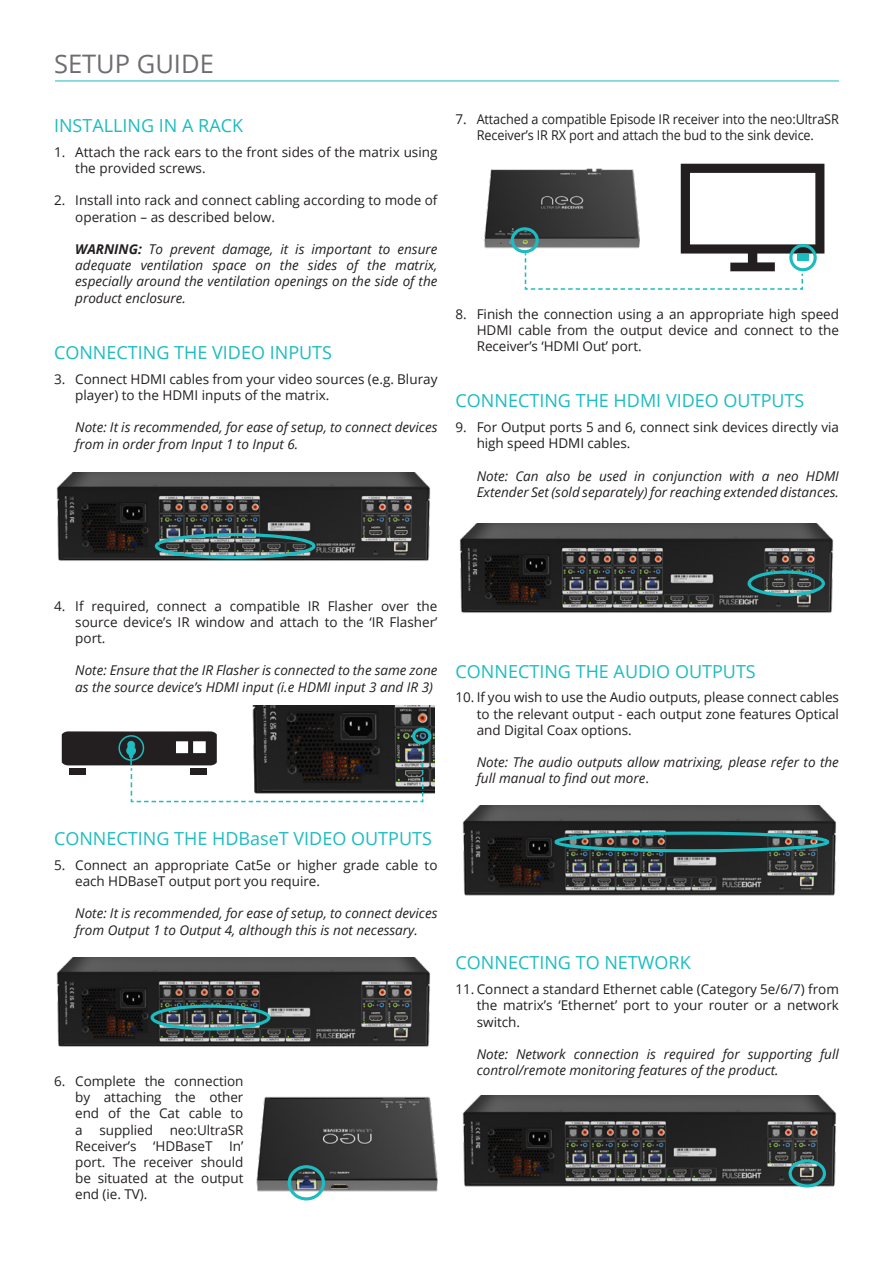
<style>
.page{position:relative;width:893px;height:1263px;background:#fff}
.page>*{position:absolute;margin:0;border:0;box-sizing:border-box;transform-origin:0 0}
.t1{font:25.5px "Open Sans";color:#6c6d70}
.t2{font:18px "Open Sans";color:#1cbcc1}
.t3{font:13.5px/16.2px "Open Sans";letter-spacing:-.005em;color:#231f20}
.t4{font:italic 13.5px/16.2px "Open Sans";color:#231f20}
.s1{font-weight:700}
.s2{font-style:normal}
</style>
<div class="page">
<hr style="left:55px;top:81px;width:784px;height:1px;background:#1cbcc1">
<img style="left:56px;top:472px;width:374px;height:89px">
<div style="left:155px;top:533px;width:160px;height:26px;border:3px solid #1cbcc1;border-radius:50%"></div>
<img style="left:459px;top:524px;width:374px;height:89px">
<div style="left:747px;top:570px;width:78px;height:26px;border:3px solid #1cbcc1;border-radius:50%"></div>
<img style="left:56px;top:957px;width:374px;height:90px">
<div style="left:151px;top:1004px;width:119px;height:26px;border:3px solid #1cbcc1;border-radius:50%"></div>
<img style="left:462px;top:805px;width:374px;height:91px">
<div style="left:554px;top:831px;width:275px;height:21px;border:3px solid #1cbcc1;border-radius:50%"></div>
<img style="left:462px;top:1096px;width:374px;height:92px">
<div style="left:789px;top:1159px;width:37px;height:28px;border:3px solid #1cbcc1;border-radius:50%"></div>
<svg style="left:524px;top:164px;width:300px;height:126px"></svg>
<img style="left:252px;top:705px;width:182px;height:89px">
<div style="left:412px;top:728px;width:19px;height:16px;border:3px solid #1cbcc1;border-radius:50%"></div>
<svg style="left:62px;top:731px;width:362px;height:72px"></svg>
<img style="left:484px;top:164px;width:161px;height:107px">
<div style="left:511px;top:227px;width:28px;height:26px;border:3px solid #1cbcc1;border-radius:50%"></div>
<img style="left:256px;top:1096px;width:182px;height:102px">
<div style="left:288px;top:1165px;width:37px;height:35px;border:3px solid #1cbcc1;border-radius:50%"></div>
<p class="t1" style="left:54px;top:46px;width:161px">SETUP GUIDE</p>
<p class="t2" style="left:54px;top:113px;width:191px">INSTALLING IN A RACK</p>
<p class="t3" style="left:75px;top:143px;width:364px;text-indent:-21px">1. Attach the rack ears to the front sides of the matrix using the provided screws.</p>
<p class="t3" style="left:75px;top:192px;width:364px;text-indent:-21px">2. Install into rack and connect cabling according to mode of operation – as described below.</p>
<p class="t4" style="left:75px;top:241px;width:364px;text-align:justify"><span class="s1">WARNING:</span> To prevent damage, it is important to ensure adequate ventilation space on the sides of the matrix, especially around the ventilation openings on the side of the product enclosure.</p>
<p class="t2" style="left:54px;top:340px;width:280px">CONNECTING THE VIDEO INPUTS</p>
<p class="t3" style="left:75px;top:370px;width:364px;text-indent:-21px">3. Connect HDMI cables from your video sources (e.g. Bluray player) to the HDMI inputs of the matrix.</p>
<p class="t4" style="left:75px;top:419px;width:364px">Note: It is recommended, for ease of setup, to connect devices from in order from Input 1 to Input 6.</p>
<p class="t3" style="left:455px;top:111px;width:385px;text-align:center">7. Attached a compatible Episode IR receiver into the neo:UltraSR<br>Receiver’s IR RX port and attach the bud to the sink device.</p>
<p class="t3" style="left:477px;top:305px;width:364px;text-align:justify;text-indent:-21px">8. Finish the connection using a an appropriate high speed HDMI cable from the output device and connect to the Receiver’s ‘HDMI Out’ port.</p>
<p class="t2" style="left:455px;top:389px;width:350px">CONNECTING THE HDMI VIDEO OUTPUTS</p>
<p class="t3" style="left:477px;top:419px;width:364px;text-indent:-21px">9. For Output ports 5 and 6, connect sink devices directly via high speed HDMI cables.</p>
<p class="t4" style="left:477px;top:467px;width:364px">Note: Can also be used in conjunction with a neo HDMI<br>Extender Set (sold separately) for reaching extended distances.</p>
<p class="t3" style="left:75px;top:597px;width:364px;text-align:justify;text-indent:-21px">4. If required, connect a compatible IR Flasher over the source device’s IR window and attach to the ‘IR Flasher’ port.</p>
<p class="t4" style="left:75px;top:662px;width:364px">Note: Ensure that the IR Flasher is connected to the same zone as the source device’s HDMI input (i.e HDMI input 3 and IR 3)</p>
<p class="t2" style="left:54px;top:826px;width:379px">CONNECTING THE HDBaseT VIDEO OUTPUTS</p>
<p class="t3" style="left:75px;top:856px;width:364px;text-indent:-21px">5. Connect an appropriate Cat5e or higher grade cable to each HDBaseT output port you require.</p>
<p class="t4" style="left:75px;top:905px;width:364px">Note: It is recommended, for ease of setup, to connect devices from Output 1 to Output 4, although this is not necessary.</p>
<p class="t3" style="left:75px;top:1072px;width:170px;text-align:justify;text-indent:-21px">6. Complete the connection by attaching the other end of the Cat cable to a supplied neo:UltraSR Receiver’s ‘HDBaseT In’ port. The receiver should be situated at the output end (ie. TV).</p>
<p class="t2" style="left:455px;top:659px;width:302px">CONNECTING THE AUDIO OUTPUTS</p>
<p class="t3" style="left:477px;top:689px;width:364px;text-align:justify;text-indent:-21px">10. If you wish to use the Audio outputs, please connect cables to the relevant output - each output zone features Optical and Digital Coax options.</p>
<p class="t4" style="left:477px;top:754px;width:364px">Note: The audio outputs allow matrixing, please refer to the full manual to find out more<span class="s2">.</span></p>
<p class="t2" style="left:455px;top:950px;width:237px">CONNECTING TO NETWORK</p>
<p class="t3" style="left:477px;top:981px;width:364px;text-align:justify;text-indent:-21px">11. Connect a standard Ethernet cable (Category 5e/6/7) from the matrix’s ‘Ethernet’ port to your router or a network switch.</p>
<p class="t4" style="left:477px;top:1045px;width:364px">Note: Network connection is required for supporting full control/remote monitoring features of the product.</p>
</div>
